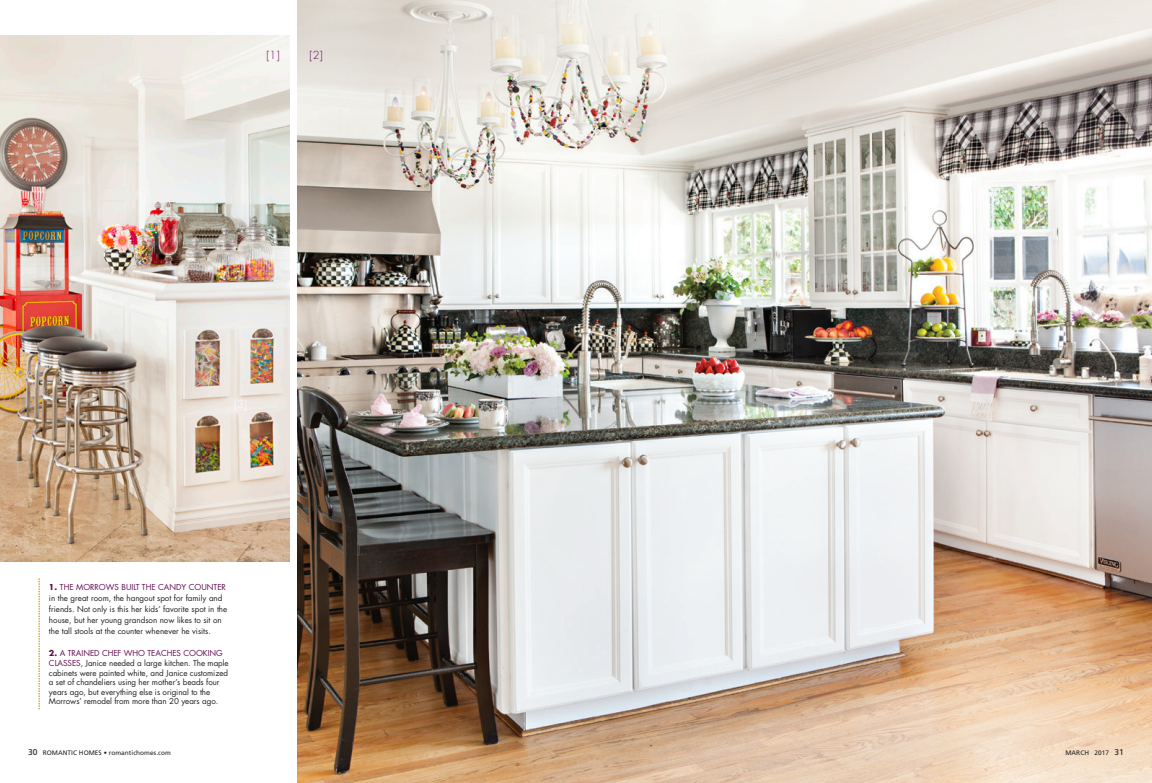
<style>
.page{position:relative;width:1152px;height:783px;background:#fff}
.page>*{position:absolute;margin:0;border:0;box-sizing:border-box;transform-origin:0 0}
.t1{font:300 10.9px "Futura";color:#640c52}
.RH_BYLIINE{font:8px/9.6px "Futura";letter-spacing:-.005em;color:#231f20}
.t2{font:6.5px "Frutiger";letter-spacing:.005em;color:#231f20}
.s1{font-weight:700;color:#640c52}
.s2{color:#640c52}
.s3{font-size:8.5px}
</style>
<div class="page">
<img style="left:297px;top:0;width:855px;height:783px">
<img style="left:0;top:36px;width:289px;height:526px">
<svg style="left:39px;top:578px;width:1px;height:131px"></svg>
<p class="t1" style="left:266px;top:49px;width:15px">[1]</p>
<p class="t1" style="left:310px;top:49px;width:15px">[2]</p>
<p class="RH_BYLIINE" style="left:49px;top:582px;width:180px;line-height:11px"><span class="s1">1.</span> <span class="s2">THE MORROWS BUILT THE CANDY COUNTER </span>in the great room, the hangout spot for family and friends. Not only is this her kids’ favorite spot in the house, but her young grandson now likes to sit on the tall stools at the counter whenever he visits.</p>
<p class="RH_BYLIINE" style="left:49px;top:649px;width:181px"><span class="s1">2.</span> <span class="s2">A TRAINED CHEF WHO TEACHES COOKING CLASSES,</span> Janice needed a large kitchen. The maple cabinets were painted white, and Janice customized a set of chandeliers using her mother’s beads four years ago, but everything else is original to the Morrows’ remodel from more than 20 years ago.</p>
<p class="t2" style="left:28px;top:748px;width:144px"><span class="s3">30</span> ROMANTIC HOMES • romantichomes.com</p>
<p class="t2" style="left:1065px;top:749px;width:60px">MARCH 2017 <span class="s3">31</span></p>
</div>
